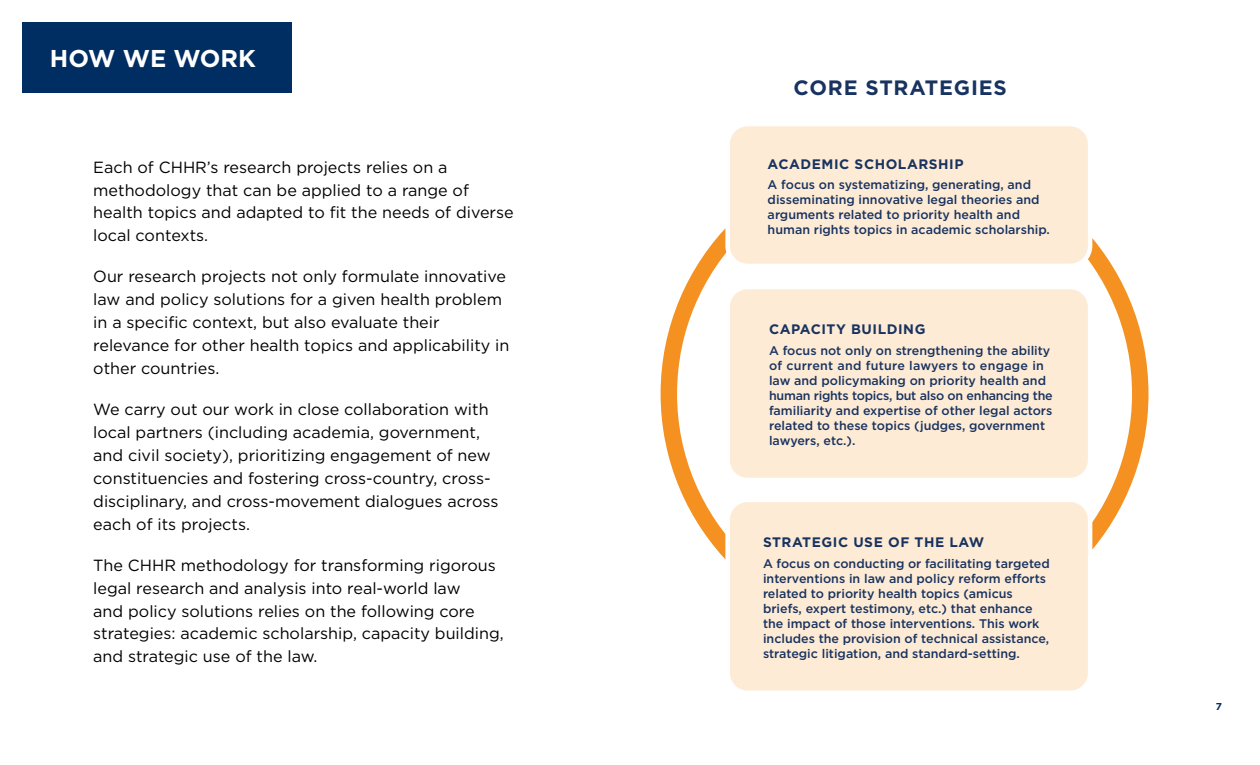
<style>
.page{position:relative;width:1260px;height:765px;background:#fff}
.page>*{position:absolute;margin:0;border:0;box-sizing:border-box;transform-origin:0 0}
.Section_Header{font:700 24.38px "Gotham";color:#fff}
.Heading_2{font:700 20.75px "Gotham";letter-spacing:.04em;color:#18335f}
.Body{font:16.12px/22.9px "Gotham";color:#000}
.Header_3_-_Small_Caps{font:700 13.75px "Gotham";letter-spacing:.04em;color:#18335f}
.Title_Case{font:500 12.5px/15px "Gotham";color:#18335f}
.t1{font:700 10px "Gotham";color:#002d62}
</style>
<div class="page">
<div style="left:22px;top:22px;width:270px;height:71px;background:#002d62"></div>
<div style="left:728px;top:124px;width:362px;height:142px;background:#feebd6;border-radius:20px"></div>
<div style="left:725px;top:122px;width:367px;height:146px;border:4px solid #fff;border-radius:20px"></div>
<div style="left:728px;top:287px;width:362px;height:193px;background:#feebd6;border-radius:20px"></div>
<div style="left:725px;top:285px;width:367px;height:197px;border:4px solid #fff;border-radius:20px"></div>
<div style="left:728px;top:500px;width:362px;height:193px;background:#feebd6;border-radius:20px"></div>
<div style="left:725px;top:498px;width:367px;height:197px;border:4px solid #fff;border-radius:20px"></div>
<p class="Section_Header" style="left:50px;top:42px;width:208px">HOW WE WORK</p>
<p class="Body" style="left:93px;top:155px;width:422px">Each of CHHR’s research projects relies on a methodology that can be applied to a range of health topics and adapted to fit the needs of diverse local contexts.</p>
<p class="Body" style="left:93px;top:265px;width:418px">Our research projects not only formulate innovative law and policy solutions for a given health problem in a specific context, but also evaluate their relevance for other health topics and applicability in other countries.</p>
<p class="Body" style="left:93px;top:398px;width:407px">We carry out our work in close collaboration with local partners (including academia, government, and civil society), prioritizing engagement of new constituencies and fostering cross-country, cross&shy;disciplinary, and cross-movement dialogues across each of its projects.</p>
<p class="Body" style="left:93px;top:553px;width:412px">The CHHR methodology for transforming rigorous legal research and analysis into real-world law<br>and policy solutions relies on the following core strategies: academic scholarship, capacity building, and strategic use of the law.</p>
<p class="Heading_2" style="left:794px;top:74px;width:215px">CORE STRATEGIES</p>
<p class="Header_3_-_Small_Caps" style="left:768px;top:155px;width:197px">ACADEMIC SCHOLARSHIP</p>
<p class="Title_Case" style="left:768px;top:177px;width:284px">A focus on systematizing, generating, and disseminating innovative legal theories and arguments related to priority health and human rights topics in academic scholarship.</p>
<p class="Header_3_-_Small_Caps" style="left:769px;top:320px;width:158px">CAPACITY BUILDING</p>
<p class="Title_Case" style="left:769px;top:343px;width:285px">A focus not only on strengthening the ability of current and future lawyers to engage in law and policymaking on priority health and human rights topics, but also on enhancing the familiarity and expertise of other legal actors related to these topics (judges, government lawyers, etc.).</p>
<p class="Header_3_-_Small_Caps" style="left:763px;top:533px;width:223px">STRATEGIC USE OF THE LAW</p>
<p class="Title_Case" style="left:763px;top:556px;width:288px">A focus on conducting or facilitating targeted interventions in law and policy reform efforts related to priority health topics (amicus briefs, expert testimony, etc.) that enhance the impact of those interventions. This work includes the provision of technical assistance, strategic litigation, and standard-setting.</p>
<p class="t1" style="left:1216px;top:700px;width:8px">7</p>
</div>
